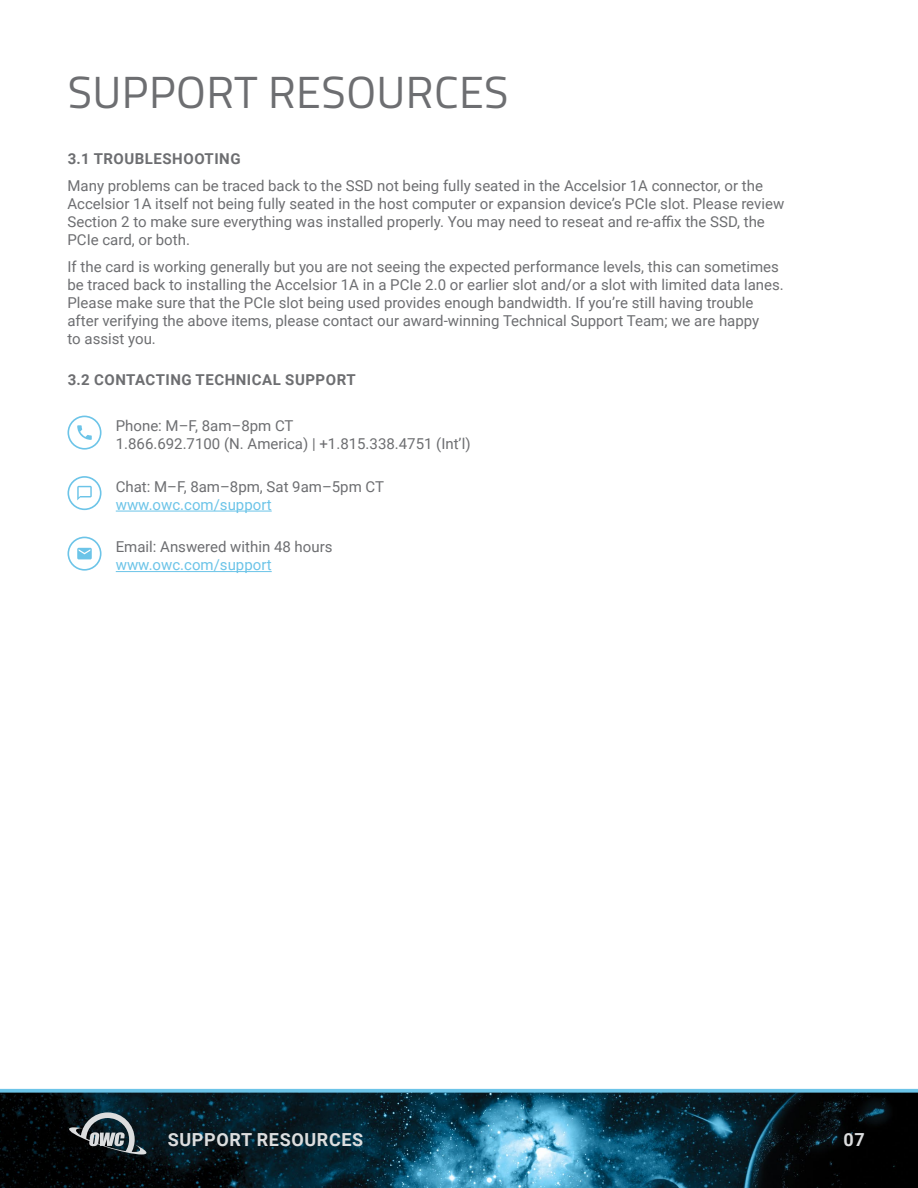
<style>
.page{position:relative;width:918px;height:1188px;background:#fff}
.page>*{position:absolute;margin:0;border:0;box-sizing:border-box;transform-origin:0 0}
.t1{font:45px "Titillium Web";letter-spacing:.01em;color:#6d6e71}
.t2{font:700 18px "Roboto";color:#dcddde}
.t3{font:15px/18px "Roboto";color:#6d6e71}
.t4{font:700 15px "Roboto";letter-spacing:.035em;color:#6d6e71}
.t5{font:15px "Roboto";color:#6cc4e8}
</style>
<div class="page">
<img style="left:0;top:1093px;width:918px;height:95px">
<svg style="left:0;top:1089px;width:918px;height:4px;background:#62b4d5"></svg>
<svg style="left:68px;top:1112px;width:79px;height:42px;background:#444e53"></svg>
<svg style="left:67px;top:416px;width:35px;height:34px"></svg>
<hr style="left:116px;top:511px;width:156px;height:1px;background:#6cc4e8">
<svg style="left:67px;top:476px;width:35px;height:34px"></svg>
<hr style="left:116px;top:571px;width:156px;height:1px;background:#6cc4e8">
<svg style="left:67px;top:537px;width:35px;height:34px"></svg>
<h1 class="t1" style="left:68px;top:59px;width:442px">SUPPORT RESOURCES</h1>
<p class="t4" style="left:68px;top:148px;width:174px">3.1 TROUBLESHOOTING</p>
<p class="t3" style="left:67px;top:176px;width:718px">Many problems can be traced back to the SSD not being fully seated in the Accelsior 1A connector, or the Accelsior 1A itself not being fully seated in the host computer or expansion device’s PCIe slot. Please review Section 2 to make sure everything was installed properly. You may need to reseat and re-affix the SSD, the PCIe card, or both.</p>
<p class="t3" style="left:67px;top:257px;width:718px">If the card is working generally but you are not seeing the expected performance levels, this can sometimes be traced back to installing the Accelsior 1A in a PCIe 2.0 or earlier slot and/or a slot with limited data lanes.<br>Please make sure that the PCIe slot being used provides enough bandwidth. If you’re still having trouble after verifying the above items, please contact our award-winning Technical Support Team; we are happy<br>to assist you.</p>
<p class="t4" style="left:68px;top:369px;width:289px">3.2 CONTACTING TECHNICAL SUPPORT</p>
<p class="t3" style="left:116px;top:417px;width:356px">Phone: M–F, 8am–8pm CT<br>1.866.692.7100 (N. America) | +1.815.338.4751 (Int’l)</p>
<p class="t3" style="left:116px;top:477px;width:270px">Chat: M–F, 8am–8pm, Sat 9am–5pm CT</p>
<p class="t5" style="left:116px;top:494px;width:157px">www.owc.com/support</p>
<p class="t3" style="left:116px;top:538px;width:218px">Email: Answered within 48 hours</p>
<p class="t5" style="left:116px;top:555px;width:157px">www.owc.com/support</p>
<p class="t2" style="left:168px;top:1127px;width:25px">SUPPORT</p>
<p class="t2" style="left:257px;top:1127px;width:25px">RESOURCES</p>
<p class="t2" style="left:843px;top:1127px;width:23px">07</p>
</div>
